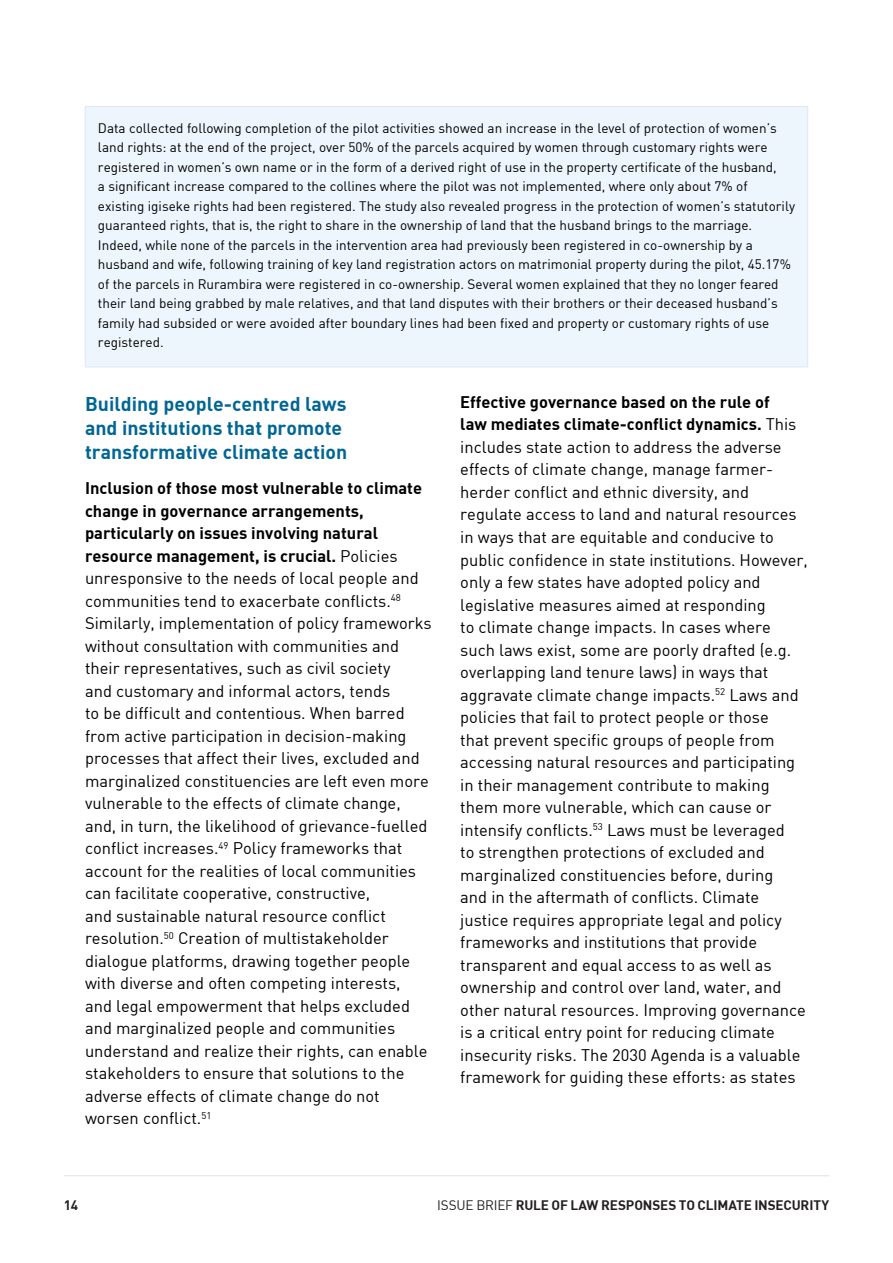
<style>
.page{position:relative;width:893px;height:1263px;background:#fff}
.page>*{position:absolute;margin:0;border:0;box-sizing:border-box;transform-origin:0 0}
.Header_2{font:19.5px/24px "DIN Bold";color:#016694}
.Body_Text{font:16.5px/22.5px "DIN";color:#000}
.Body_Text-2{font:13.5px/19.5px "DIN";color:#000}
.t1{font:13.5px "DIN Bold";letter-spacing:-.01em;color:#231f20}
.s1{font-family:"DIN Bold"}
.s2{font-family:"DIN"}
</style>
<div class="page">
<hr style="left:64px;top:1175px;width:765px;height:1px;background:#939598">
<div style="left:85px;top:106px;width:723px;height:261px;background:#edf6fc"></div>
<hr style="left:807px;top:107px;width:1px;height:260px;background:#e1e7f0">
<hr style="left:85px;top:106px;width:723px;height:1px;background:#e1e7f0">
<hr style="left:85px;top:107px;width:1px;height:260px;background:#e1e7f0">
<hr style="left:85px;top:367px;width:723px;height:1px;background:#e1e7f0">
<p class="Body_Text-2" style="left:98px;top:118px;width:699px">Data collected following completion of the pilot activities showed an increase in the level of protection of women’s land rights: at the end of the project, over 50% of the parcels acquired by women through customary rights were registered in women’s own name or in the form of a derived right of use in the property certificate of the husband,<br>a significant increase compared to the collines where the pilot was not implemented, where only about 7% of existing igiseke rights had been registered. The study also revealed progress in the protection of women’s statutorily guaranteed rights, that is, the right to share in the ownership of land that the husband brings to the marriage.<br>Indeed, while none of the parcels in the intervention area had previously been registered in co-ownership by a husband and wife, following training of key land registration actors on matrimonial property during the pilot, 45.17% of the parcels in Rurambira were registered in co-ownership. Several women explained that they no longer feared their land being grabbed by male relatives, and that land disputes with their brothers or their deceased husband’s family had subsided or were avoided after boundary lines had been fixed and property or customary rights of use registered.</p>
<p class="Header_2" style="left:85px;top:391px;width:264px">Building people-centred laws and institutions that promote transformative climate action</p>
<p class="Body_Text" style="left:85px;top:477px;width:348px"><span class="s1">Inclusion of those most vulnerable to climate change in governance arrangements, particularly on issues involving natural resource management, is crucial.</span> Policies unresponsive to the needs of local people and communities tend to exacerbate conflicts.<sup>48<br></sup>Similarly, implementation of policy frameworks without consultation with communities and their representatives, such as civil society<br>and customary and informal actors, tends<br>to be difficult and contentious. When barred from active participation in decision-making processes that affect their lives, excluded and marginalized constituencies are left even more vulnerable to the effects of climate change, and, in turn, the likelihood of grievance-fuelled conflict increases.<sup>49</sup> Policy frameworks that account for the realities of local communities can facilitate cooperative, constructive,<br>and sustainable natural resource conflict resolution.<sup>50</sup> Creation of multistakeholder dialogue platforms, drawing together people with diverse and often competing interests,<br>and legal empowerment that helps excluded and marginalized people and communities understand and realize their rights, can enable stakeholders to ensure that solutions to the adverse effects of climate change do not worsen conflict.<sup>51</sup></p>
<p class="Body_Text" style="left:460px;top:390px;width:349px"><span class="s1">Effective governance based on the rule of<br>law mediates climate-conflict dynamics.</span> This includes state action to address the adverse effects of climate change, manage farmer&shy;herder conflict and ethnic diversity, and regulate access to land and natural resources in ways that are equitable and conducive to public confidence in state institutions. However, only a few states have adopted policy and legislative measures aimed at responding<br>to climate change impacts. In cases where such laws exist, some are poorly drafted (e.g. overlapping land tenure laws) in ways that aggravate climate change impacts.<sup>52</sup> Laws and policies that fail to protect people or those<br>that prevent specific groups of people from accessing natural resources and participating in their management contribute to making them more vulnerable, which can cause or intensify conflicts.<sup>53</sup> Laws must be leveraged<br>to strengthen protections of excluded and marginalized constituencies before, during<br>and in the aftermath of conflicts. Climate justice requires appropriate legal and policy frameworks and institutions that provide transparent and equal access to as well as ownership and control over land, water, and other natural resources. Improving governance is a critical entry point for reducing climate insecurity risks. The 2030 Agenda is a valuable framework for guiding these efforts: as states</p>
<p class="t1" style="left:64px;top:1196px;width:16px">14</p>
<p class="t1" style="left:437px;top:1196px;width:394px"><span class="s2">ISSUE BRIEF</span> RULE OF LAW RESPONSES TO CLIMATE INSECURITY</p>
</div>
